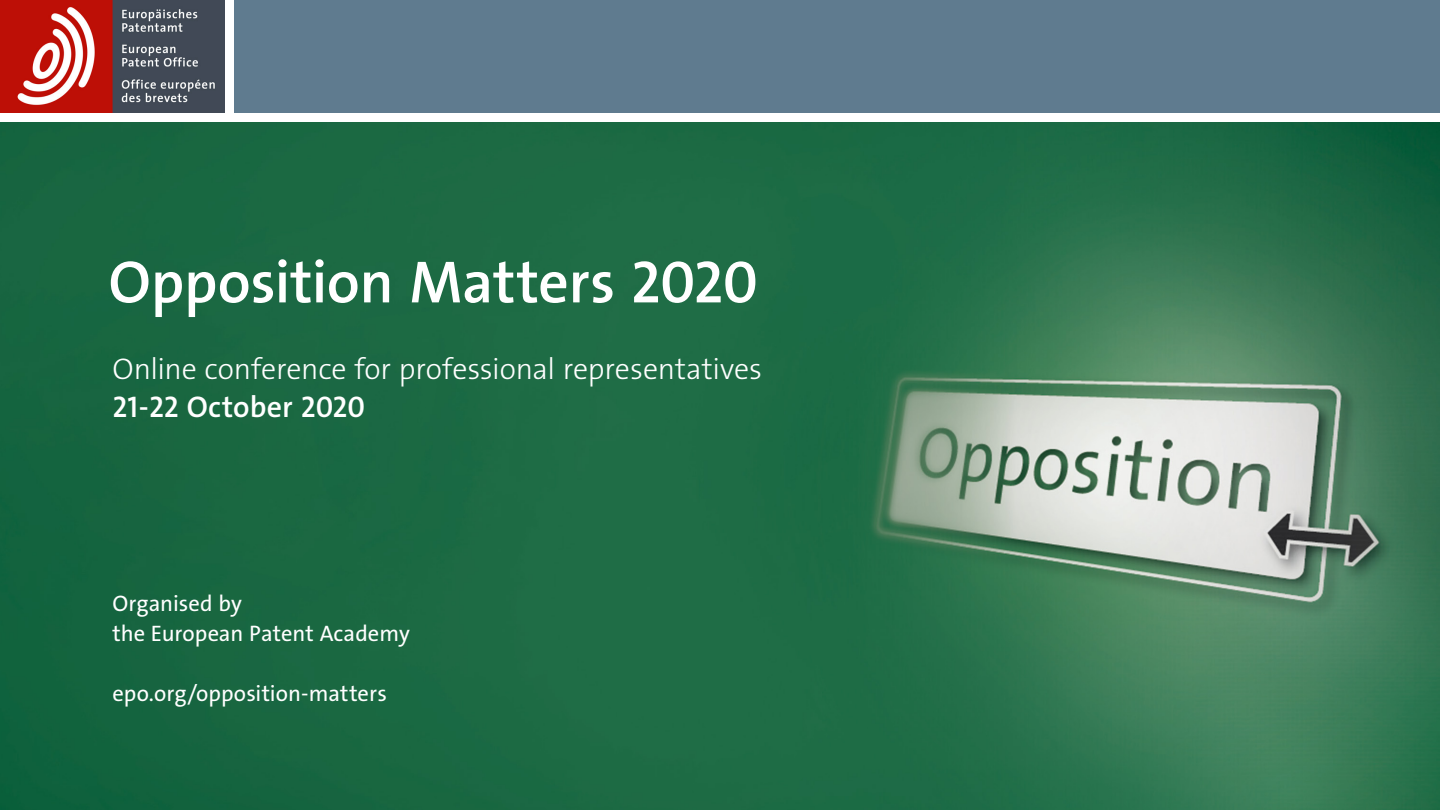
<style>
.page{position:relative;width:1440px;height:810px;background:#fff}
.page>*{position:absolute;margin:0;border:0;box-sizing:border-box;transform-origin:0 0}
.t1{font:60px "The Sans LP6 Se Bld";letter-spacing:-.005em;color:#fff}
.t2{font:30px "The Sans LP3 Lig";letter-spacing:-.005em;color:#fff}
.t3{font:30px "The Sans LP6 Se Bld";color:#fff}
.t4{font:22.5px/30px "The Sans LP5 Plain";letter-spacing:.005em;color:#fff}
</style>
<div class="page">
<div style="left:235px;top:0;width:1205px;height:112px;background:#5f7b8f"></div>
<img style="left:0;top:0;width:225px;height:112px">
<img style="left:0;top:122px;width:1440px;height:688px">
<h1 class="t1" style="left:109px;top:244px;width:651px">Opposition Matters 2020</h1>
<h2 class="t2" style="left:112px;top:350px;width:651px">Online conference for professional representatives</h2>
<h2 class="t3" style="left:112px;top:387px;width:254px">21-22 October 2020</h2>
<p class="t4" style="left:112px;top:588px;width:299px">Organised by<br>the European Patent Academy</p>
<p class="t4" style="left:112px;top:678px;width:276px">epo.org/opposition-matters</p>
</div>
